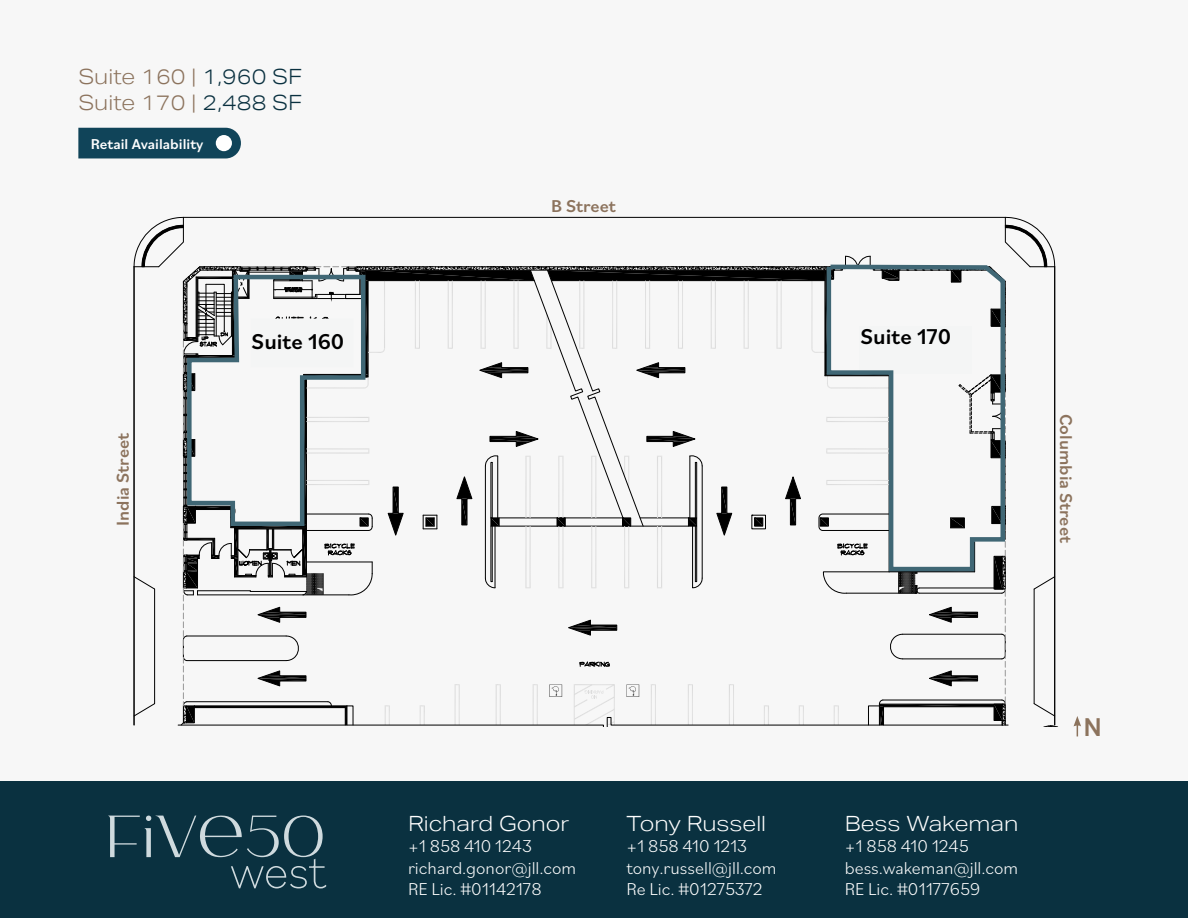
<style>
.page{position:relative;width:1188px;height:918px;background:#f7f7f7}
.page>*{position:absolute;margin:0;border:0;box-sizing:border-box;transform-origin:0 0}
.t1{font:500 27px "Bilo";color:#8c735d}
.t2{font:500 22.5px "Bilo";color:#000}
.t3{font:300 21px "Aktiv Grotesk Ex";color:#fff}
.t4{font:300 21px/25.2px "Aktiv Grotesk Ex";color:#8c735d}
.t5{font:300 18px/21.6px "Bilo";color:#fff}
.t6{font:500 18px "Bilo";color:#8c735d}
.t7{font:500 15px "Bilo";color:#fff}
.s1{color:#0a3140}
</style>
<div class="page">
<div style="left:0;top:781px;width:1188px;height:137px;background:#0a3140"></div>
<svg style="left:108px;top:815px;width:219px;height:73px"></svg>
<svg style="left:1074px;top:716px;width:7px;height:20px"></svg>
<svg style="left:133px;top:216px;width:925px;height:511px"></svg>
<div style="left:78px;top:128px;width:163px;height:30px;background:#104459"></div>
<div style="left:216px;top:135px;width:16px;height:16px;background:#fff;border-radius:50%"></div>
<svg style="left:824px;top:262px;width:183px;height:312px"></svg>
<svg style="left:185px;top:272px;width:183px;height:256px"></svg>
<p class="t4" style="left:78px;top:64px;width:225px">Suite 160 | <span class="s1">1,960 SF<br></span>Suite 170 | <span class="s1">2,488 SF</span></p>
<p class="t7" style="left:91px;top:134px;width:114px">Retail Availability</p>
<p class="t6" style="left:110px;top:526px;width:94px;rotate:-90deg">India Street</p>
<p class="t2" style="left:252px;top:326px;width:94px">Suite 160</p>
<p class="t6" style="left:551px;top:194px;width:66px">B Street</p>
<p class="t3" style="left:408px;top:811px;width:163px">Richard Gonor</p>
<p class="t5" style="left:408px;top:834px;width:170px">+1 858 410 1243 richard.gonor@jll.com<br>RE Lic. #01142178</p>
<p class="t3" style="left:626px;top:811px;width:141px">Tony Russell</p>
<p class="t5" style="left:626px;top:834px;width:152px">+1 858 410 1213 tony.russell@jll.com<br>Re Lic. #01275372</p>
<p class="t2" style="left:861px;top:321px;width:92px">Suite 170</p>
<p class="t6" style="left:1078px;top:414px;width:131px;rotate:90deg">Columbia Street</p>
<p class="t3" style="left:845px;top:811px;width:175px">Bess Wakeman</p>
<p class="t5" style="left:845px;top:834px;width:175px">+1 858 410 1245 bess.wakeman@jll.com<br>RE Lic. #01177659</p>
<h1 class="t1" style="left:1083px;top:709px;width:20px">N</h1>
</div>
